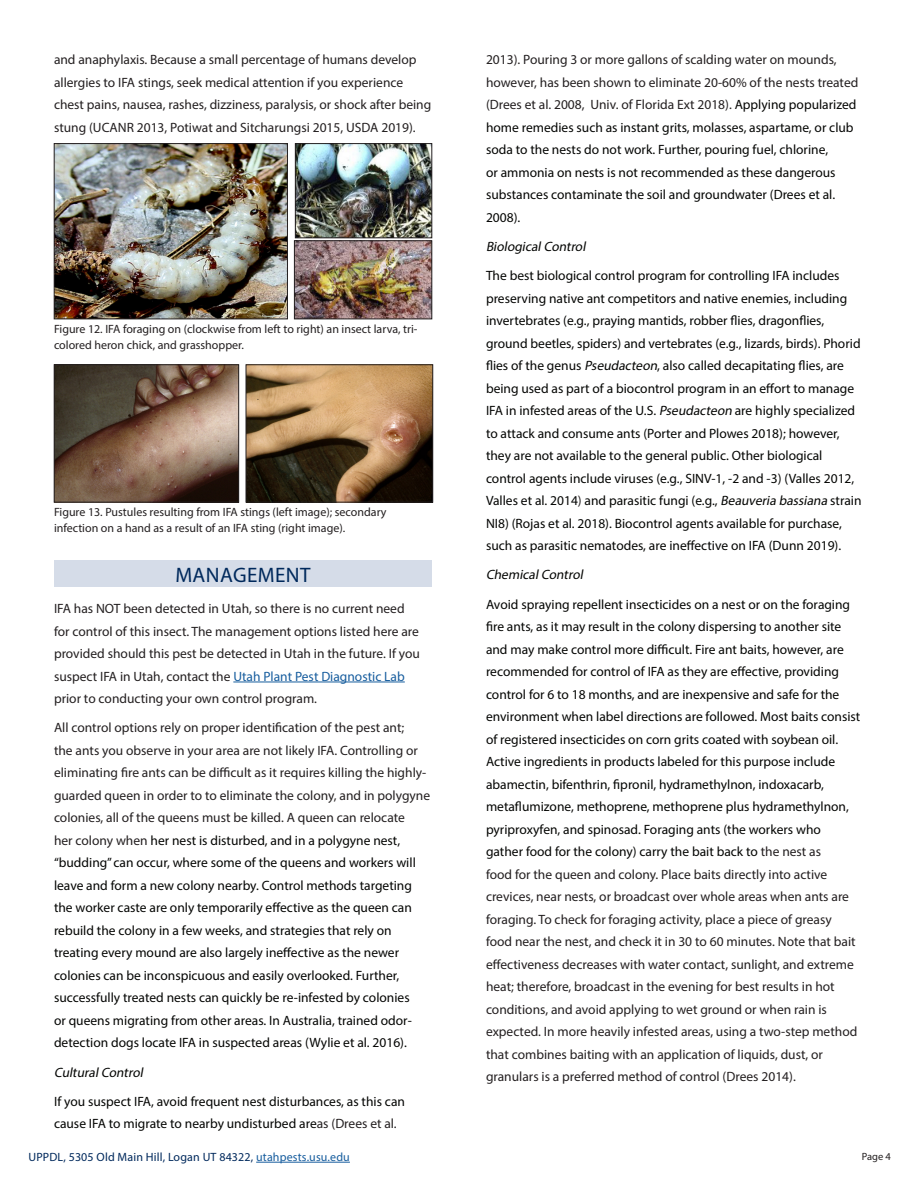
<style>
.page{position:relative;width:918px;height:1188px;background:#fff}
.page>*{position:absolute;margin:0;border:0;box-sizing:border-box;transform-origin:0 0}
.t1{font:21px "Myriad Pro";letter-spacing:.02em;color:#00295c}
.t2{font:13.5px/22.5px "Myriad Pro";color:#040503}
.t3{font:13.5px/22.5px "Myriad Pro";color:#231f20}
.t4{font:italic 13.5px "Myriad Pro";color:#040503}
.t5{font:12px/16.5px "Myriad Pro";color:#231f20}
.general_paragraph{font:12px "Myriad Pro";letter-spacing:.01em;color:#00295c}
.t6{font:10.5px "Myriad Pro";color:#231f20}
.s1{color:#231f20}
.s2{font-style:italic}
.s3{color:#175d9e}
</style>
<div class="page">
<hr style="left:233px;top:682px;width:172px;height:1px;background:#175d9e">
<hr style="left:256px;top:1162px;width:94px;height:1px;background:#175d9e">
<div style="left:54px;top:560px;width:378px;height:27px;background:#d5dce8"></div>
<img style="left:56px;top:367px;width:181px;height:133px">
<div style="left:54px;top:365px;width:185px;height:137px;border:1px solid #231f20"></div>
<img style="left:248px;top:367px;width:183px;height:133px">
<div style="left:246px;top:365px;width:187px;height:137px;border:1px solid #231f20"></div>
<img style="left:297px;top:145px;width:133px;height:91px">
<div style="left:295px;top:143px;width:137px;height:95px;border:1px solid #231f20"></div>
<img style="left:296px;top:243px;width:134px;height:74px">
<div style="left:294px;top:241px;width:138px;height:78px;border:1px solid #231f20"></div>
<img style="left:56px;top:145px;width:230px;height:172px">
<div style="left:54px;top:143px;width:234px;height:176px;border:1px solid #231f20"></div>
<p class="t3" style="left:54px;top:48px;width:379px">and anaphylaxis. Because a small percentage of humans develop allergies to IFA stings, seek medical attention if you experience chest pains, nausea, rashes, dizziness, paralysis, or shock after being stung (UCANR 2013, Potiwat and Sitcharungsi 2015, USDA 2019).</p>
<p class="t2" style="left:486px;top:48px;width:374px"><span class="s1">2013). Pouring 3 or more gallons of scalding water on mounds, however, has been shown to eliminate 20-60% of the nests treated (Drees et al. 2008, Univ. of Florida Ext 2018).</span> Applying popularized home remedies such as instant grits, molasses, aspartame, or club soda to the nests do not work. Further, pouring fuel, chlorine,<br>or ammonia on nests is not recommended as these dangerous substances contaminate the soil and groundwater (Drees et al.<br>2008).</p>
<p class="t4" style="left:486px;top:238px;width:104px">BiologicalControl</p>
<p class="t2" style="left:486px;top:264px;width:377px">The best biological control program for controlling IFA includes preserving native ant competitors and native enemies, including invertebrates (e.g., praying mantids, robber flies, dragonflies, ground beetles, spiders) and vertebrates (e.g., lizards, birds). Phorid flies of the genus <span class="s2">Pseudacteon</span>, also called decapitating flies, are being used as part of a biocontrol program in an effort to manage IFA in infested areas of the U.S. <span class="s2">Pseudacteon</span> are highly specialized to attack and consume ants (Porter and Plowes 2018); however, they are not available to the general public. Other biological control agents include viruses (e.g., SINV-1, -2 and -3) (Valles 2012, Valles et al. 2014<span class="s1">)</span> and parasitic fungi (e.g., <span class="s2">Beauveria bassiana</span> strain NI8) (Rojas et al. 2018). Biocontrol agents available for purchase, such as parasitic nematodes, are ineffective on IFA (Dunn 2019).</p>
<p class="t4" style="left:486px;top:567px;width:101px">ChemicalControl</p>
<p class="t2" style="left:486px;top:593px;width:376px">Avoid spraying repellent insecticides on a nest or on the foraging fire ants, as it may result in the colony dispersing to another site and may make control more difficult. Fire ant baits, however, are recommended for control of IFA as they are effective, providing control for 6 to 18 months, and are inexpensive and safe for the environment when label directions are followed. Most baits consist of registered insecticides on corn grits coated with soybean oil.<br>Active ingredients in products labeled for this purpose include abamectin, bifenthrin, fipronil, hydramethylnon, indoxacarb, metaflumizone, methoprene, methoprene plus hydramethylnon, pyriproxyfen, and spinosad. Foraging ants (the workers who gather food for the colony) carry the bait back to <span class="s1">the nest as<br>food for the queen and colony. Place baits directly into active crevices, near nests, or broadcast over whole areas when ants are foraging. To check for foraging activity, place a piece of greasy food near the nest, and check it in 30 to 60 minutes. Note that bait effectiveness decreases with water contact, sunlight, and extreme heat; therefore, broadcast in the evening for best results in hot conditions, and avoid applying to wet ground or when rain is expected. In more heavily infested areas, using a two-step method that combines baiting with an application of liquids, dust, or granulars is a preferred method of control (Drees 2014).</span></p>
<p class="t5" style="left:54px;top:320px;width:365px">Figure 12. IFA foraging on (clockwise from left to right) an insect larva, tri&shy;colored heron chick, and grasshopper.</p>
<p class="t5" style="left:54px;top:503px;width:334px">Figure 13. Pustules resulting from IFA stings (left image); secondary infection on a hand as a result of an IFA sting (right image).</p>
<p class="t1" style="left:175px;top:562px;width:137px">MANAGEMENT</p>
<p class="t3" style="left:54px;top:597px;width:368px">IFA has NOT been detected in Utah, so there is no current need for control of this insect. The management options listed here are provided should this pest be detected in Utah in the future. If you suspect IFA in Utah, contact the <span class="s3">Utah Plant Pest Diagnostic Lab </span>prior to conducting your own control program.</p>
<p class="t2" style="left:54px;top:716px;width:378px"><span class="s1">All control options rely on proper identification of the pest ant;<br>the ants you observe in your area are not likely IFA. Controlling or eliminating fire ants can be difficult as it requires killing the highly&shy;guarded queen in order to to eliminate the colony, and in polygyne colonies, all of the queens must be killed. A queen can relocate<br>her colony when</span> her nest is disturbed, and in a polygyne nest, “budding” can occur, where some of the queens and workers will leave and form a new colony nearby. Control methods targeting the worker caste are only temporarily effective as the queen can rebuild the colony in a few weeks, and strategies that rely on treating every mound are also largely ineffective as the newer colonies can be inconspicuous and easily overlooked. Further, successfully treated nests can quickly be re-infested by colonies<br>or queens migrating from other areas. In Australia, trained odor&shy;detection dogs locate IFA in suspected areas (Wylie et al. 2016).</p>
<p class="t4" style="left:54px;top:1064px;width:93px">CulturalControl</p>
<p class="t2" style="left:54px;top:1090px;width:353px">If you suspect IFA, avoid frequent nest disturbances, as this can cause IFA to migrate to nearby undisturbed are<span class="s1">as (Drees et al.</span></p>
<p class="general_paragraph" style="left:28px;top:1150px;width:323px">UPPDL, 5305 Old Main Hill, Logan UT 84322, <span class="s3">utahpests.usu.edu</span></p>
<p class="t6" style="left:862px;top:1150px;width:31px">Page 4</p>
</div>
